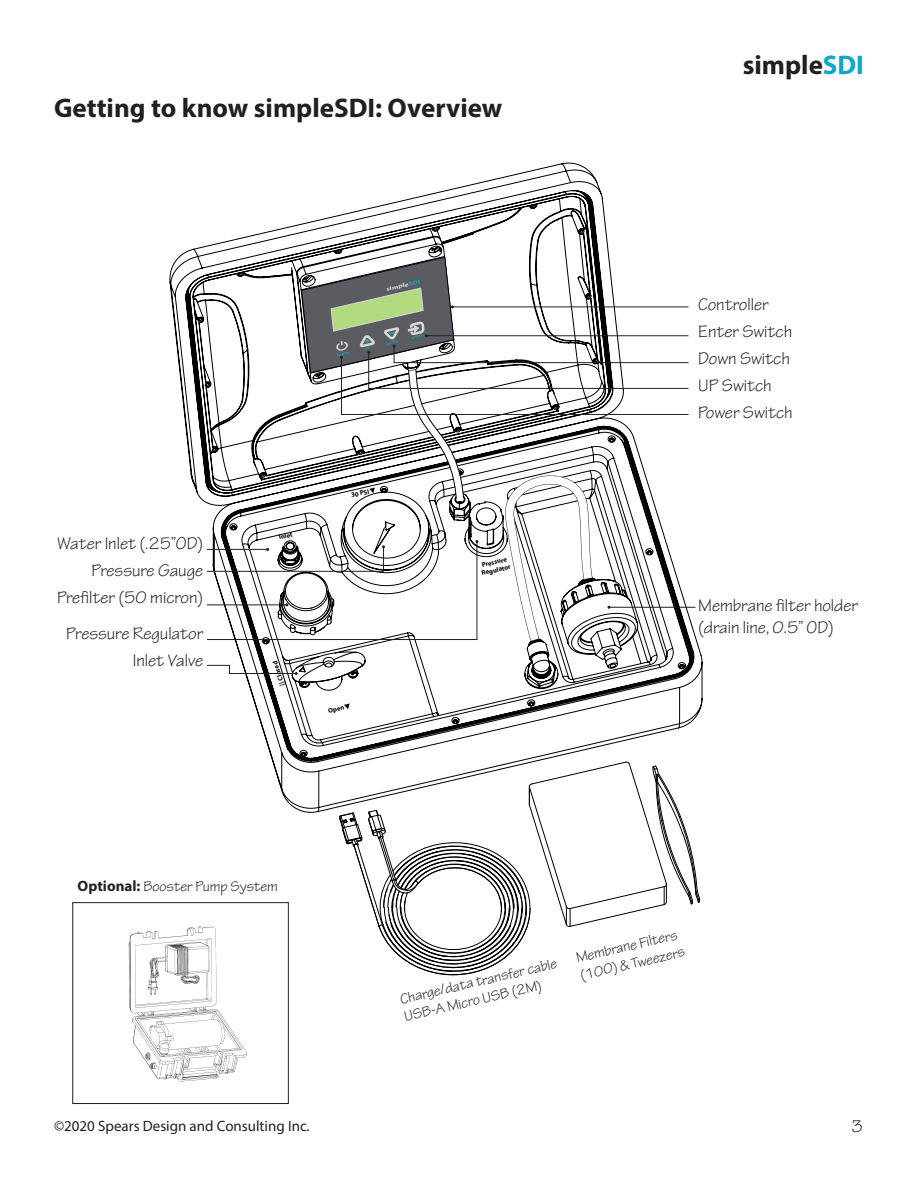
<style>
.page{position:relative;width:918px;height:1188px;background:#fff}
.page>*{position:absolute;margin:0;border:0;box-sizing:border-box;transform-origin:0 0}
.t1{font:700 27px "Myriad Pro";color:#231f20}
.t2{font:18px "Tekton Pro";color:#231f20}
.t3{font:15px/18px "Tekton Pro";color:#231f20}
.t4{font:15px "Myriad Pro";color:#231f20}
.t5{font:700 6.75px/8.1px "Myriad Pro";color:#000}
.t6{font:700 5.55px "Myriad Pro";color:#d9d7d5;scale:1.37 1}
.t7{font:700 2.85px "Myriad Pro";color:#0ea7c4;scale:1.37 1}
.s1{color:#0ea7c4}
.s2{font-family:"Myriad Pro";font-weight:700}
</style>
<div class="page">
<svg style="left:169px;top:163px;width:533px;height:650px"></svg>
<svg style="left:339px;top:762px;width:361px;height:213px"></svg>
<svg style="left:344px;top:704px;width:6px;height:5px"></svg>
<img style="left:128px;top:926px;width:119px;height:155px">
<div style="left:72px;top:902px;width:217px;height:202px;border:1px solid #231f20"></div>
<svg style="left:206px;top:665px;width:92px;height:10px"></svg>
<hr style="left:609px;top:607px;width:87px;height:1px;background:#231f20">
<svg style="left:206px;top:257px;width:483px;height:384px"></svg>
<p class="t1" style="left:54px;top:91px;width:450px">Getting to know simpleSDI: Overview</p>
<p class="t6" style="left:385px;top:286px;width:27px;rotate:-13deg">simple<span class="s1">SDI</span></p>
<p class="t2" style="left:57px;top:533px;width:148px">Water Inlet (.25”OD)</p>
<p class="t2" style="left:91px;top:560px;width:113px">Pressure Gauge</p>
<p class="t2" style="left:57px;top:587px;width:148px">Prefilter (50 micron)</p>
<p class="t2" style="left:66px;top:623px;width:138px">Pressure Regulator</p>
<p class="t2" style="left:133px;top:650px;width:72px">Inlet Valve</p>
<p class="t7" style="left:336px;top:354px;width:11px;rotate:-13deg">POWER</p>
<p class="t7" style="left:387px;top:342px;width:10px;rotate:-13deg">DOWN</p>
<p class="t7" style="left:412px;top:336px;width:10px;rotate:-13deg">ENTER</p>
<p class="t5" style="left:278px;top:533px;width:15px;rotate:-13deg">Inlet</p>
<p class="t5" style="left:350px;top:491px;width:20px;rotate:-13deg">30 PSI</p>
<p class="t5" style="left:278px;top:687px;width:27px;rotate:-108deg">|| Closed</p>
<p class="t5" style="left:327px;top:707px;width:18px;rotate:-13deg">Open</p>
<p class="t5" style="left:479px;top:561px;width:31px;rotate:-13deg">Pressure<br>Regulator</p>
<h1 class="t1" style="left:743px;top:48px;width:123px">simple<span class="s1">SDI</span></h1>
<p class="t2" style="left:698px;top:295px;width:72px">Controller</p>
<p class="t2" style="left:698px;top:322px;width:95px">Enter Switch</p>
<p class="t2" style="left:698px;top:349px;width:93px">Down Switch</p>
<p class="t2" style="left:698px;top:376px;width:75px">UP Switch</p>
<p class="t2" style="left:698px;top:403px;width:96px">Power Switch</p>
<p class="t2" style="left:698px;top:595px;width:161px">Membrane filter holder</p>
<p class="t2" style="left:698px;top:617px;width:137px">(drain line, 0.5” OD)</p>
<p class="t3" style="left:78px;top:878px;width:202px"><span class="s2">Optional:</span> Booster Pump System</p>
<p class="t3" style="left:398px;top:991px;width:162px;rotate:-13deg">Charge/data transfer cable<br>USB-A Micro USB (2M)</p>
<p class="t3" style="left:574px;top:949px;width:105px;rotate:-13deg">Membrane Filters</p>
<p class="t3" style="left:578px;top:967px;width:109px;rotate:-13deg">(100) &amp; Tweezers</p>
<p class="t4" style="left:54px;top:1117px;width:257px">©2020 Spears Design and Consulting Inc.</p>
<p class="t2" style="left:852px;top:1116px;width:13px">3</p>
</div>
